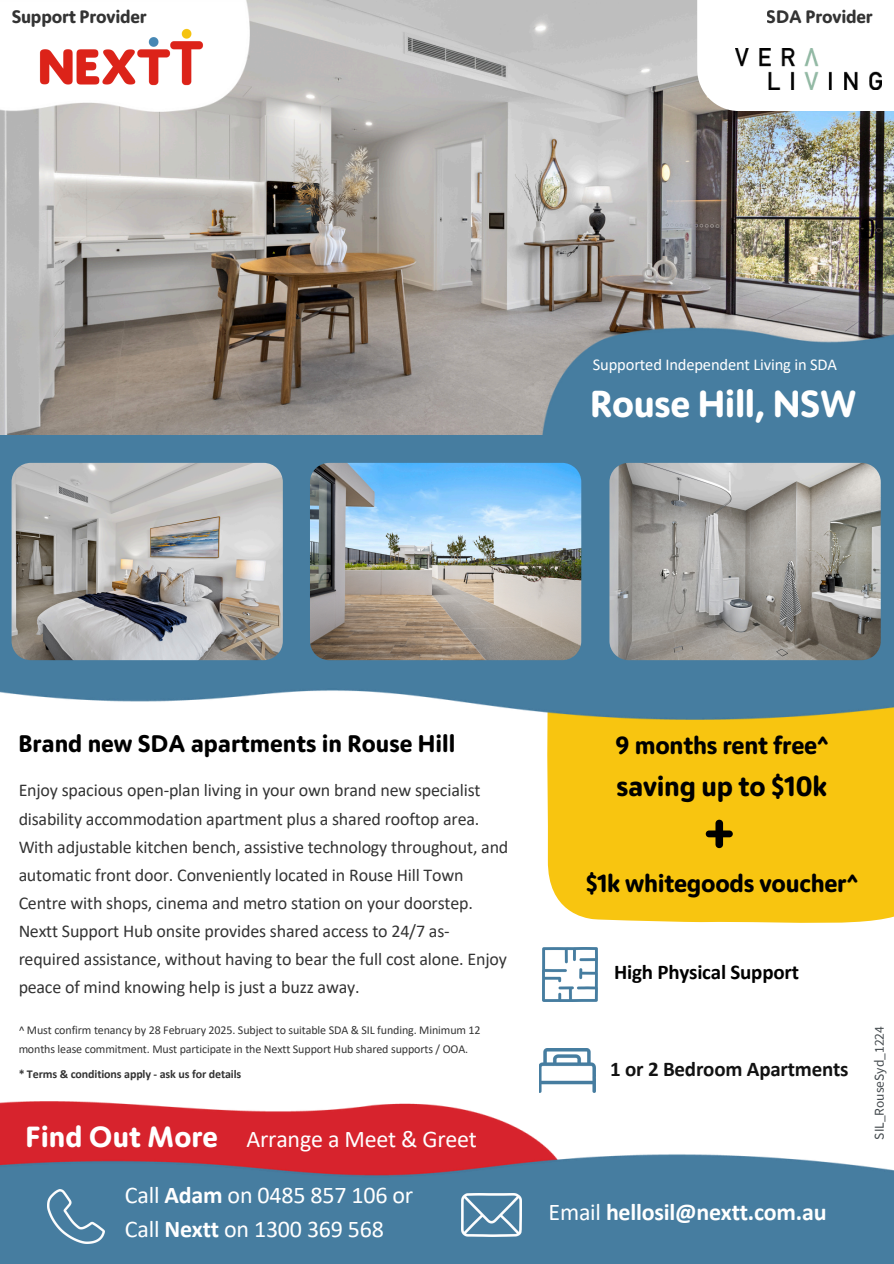
<style>
.page{position:relative;width:894px;height:1264px;background:#fff}
.page>*{position:absolute;margin:0;border:0;box-sizing:border-box;transform-origin:0 0}
.t1{font:700 53.25px "Moniker";color:#000}
.t2{font:700 37.5px "Moniker";letter-spacing:-.01em;color:#fff}
.t3{font:700 29.1px "Moniker";color:#fff}
.t4{font:700 27.75px "Moniker";letter-spacing:-.01em;color:#000}
.t5{font:700 24.75px "Moniker";letter-spacing:-.01em;color:#000}
.t6{font:24px "Calibri";letter-spacing:-.01em;color:#fff}
.t7{font:700 24px "Moniker";color:#000}
.t8{font:700 24px "Calibri";letter-spacing:-.01em;color:#fff}
.t9{font:700 21px "Calibri";letter-spacing:-.01em;color:#121212}
.t10{font:700 21px "Calibri";letter-spacing:-.01em;color:#000}
.t11{font:18px/28px "Calibri";letter-spacing:-.01em;color:#000}
.t12{font:700 18px "Moniker";letter-spacing:-.01em;color:#000}
.t13{font:16.5px "Calibri";letter-spacing:-.01em;color:#fff}
.t14{font:13.5px "Source Sans Pro";color:#43494d}
.t15{font:12px/19px "Calibri";letter-spacing:-.01em;color:#000}
.t16{font:700 12px "Calibri";letter-spacing:-.01em;color:#000}
.s1{font-weight:700}
.s2{font-weight:400}
</style>
<div class="page">
<div style="left:547px;top:719px;width:346px;height:204px;background:#f8c510"></div>
<img style="left:0;top:434px;width:893px;height:285px">
<img style="left:0;top:0;width:893px;height:434px">
<img style="left:0;top:0;width:250px;height:111px">
<img style="left:18px;top:28px;width:206px;height:61px">
<img style="left:543px;top:319px;width:350px;height:117px">
<img style="left:0;top:1101px;width:893px;height:162px">
<img style="left:48px;top:1188px;width:56px;height:54px">
<img style="left:543px;top:947px;width:54px;height:54px">
<img style="left:539px;top:1048px;width:56px;height:44px">
<img style="left:461px;top:1192px;width:60px;height:44px">
<img style="left:12px;top:463px;width:271px;height:197px">
<img style="left:310px;top:463px;width:271px;height:197px">
<img style="left:609px;top:463px;width:271px;height:197px">
<div style="left:697px;top:0;width:196px;height:111px;background:#fff"></div>
<img style="left:735px;top:49px;width:145px;height:40px">
<p class="t12" style="left:12px;top:7px;width:137px">Support Provider</p>
<p class="t12" style="left:766px;top:7px;width:107px">SDA Provider</p>
<p class="t13" style="left:592px;top:358px;width:246px">Supported Independent Living in SDA</p>
<p class="t2" style="left:590px;top:383px;width:268px">Rouse Hill, NSW</p>
<p class="t7" style="left:18px;top:730px;width:438px">Brand new SDA apartments in Rouse Hill</p>
<p class="t11" style="left:18px;top:777px;width:491px">Enjoy spacious open-plan living in your own brand new specialist disability accommodation apartment plus a shared rooftop area.<br>With adjustable kitchen bench, assistive technology throughout, and automatic front door. Conveniently located in Rouse Hill Town Centre with shops, cinema and metro station on your doorstep.<br>Nextt Support Hub onsite provides shared access to 24/7 as&shy;required assistance, without having to bear the full cost alone. Enjoy peace of mind knowing help is just a buzz away.</p>
<p class="t15" style="left:18px;top:1021px;width:463px">^ Must confirm tenancy by 28 February 2025. Subject to suitable SDA &amp; SIL funding. Minimum 12 months lease commitment. Must participate in the Nextt Support Hub shared supports / OOA.</p>
<p class="t16" style="left:18px;top:1069px;width:224px">* Terms &amp; conditions apply - ask us for details</p>
<h1 class="t3" style="left:26px;top:1120px;width:194px">Find Out More</h1>
<p class="t6" style="left:125px;top:1184px;width:290px">Call <span class="s1">Adam</span> on 0485 857 106 or</p>
<p class="t6" style="left:246px;top:1128px;width:232px">Arrange a Meet &amp; Greet</p>
<p class="t6" style="left:125px;top:1218px;width:260px">Call <span class="s1">Nextt</span> on 1300 369 568</p>
<h3 class="t5" style="left:615px;top:731px;width:215px">9 months rent free^</h3>
<h3 class="t4" style="left:616px;top:770px;width:212px">saving up to $10k</h3>
<h3 class="t1" style="left:703px;top:805px;width:34px">+</h3>
<h3 class="t5" style="left:585px;top:870px;width:274px">$1k whitegoods voucher^</h3>
<p class="t10" style="left:614px;top:963px;width:186px">High Physical Support</p>
<h6 class="t9" style="left:610px;top:1060px;width:240px">1 or 2 Bedroom Apartments</h6>
<p class="t8" style="left:548px;top:1202px;width:279px"><span class="s2">Email</span> hellosil@nextt.com.au</p>
<p class="t14" style="left:870px;top:1139px;width:115px;rotate:-90deg">SIL_RouseSyd_1224</p>
</div>
